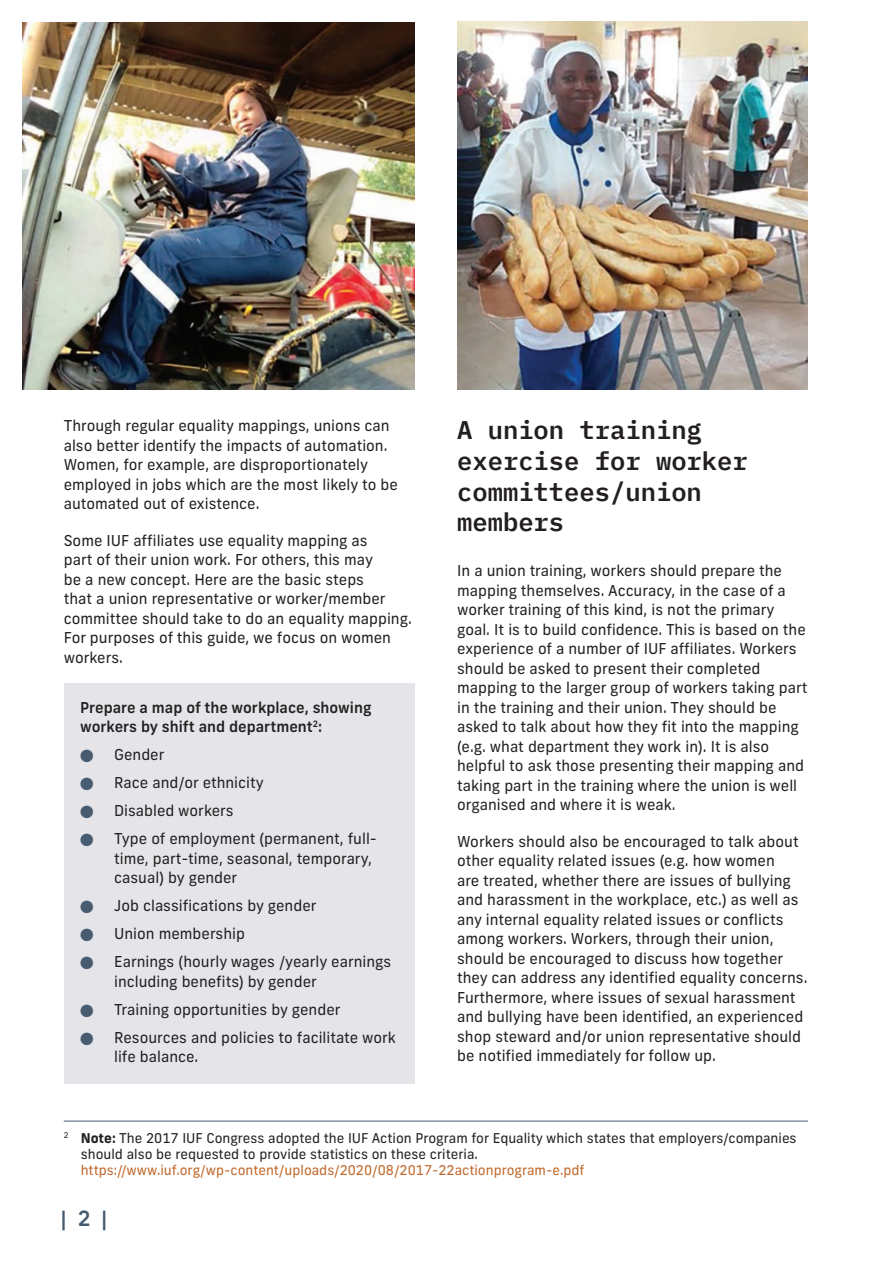
<style>
.page{position:relative;width:893px;height:1263px;background:#fff}
.page>*{position:absolute;margin:0;border:0;box-sizing:border-box;transform-origin:0 0}
.t1{font:600 25.5px/30.6px "IBM Plex Mono";color:#231f20}
.t2{font:500 21px "Frank New";color:#475b71}
.t3{font:15px/19.5px "Frank New";color:#231f20}
.t4{font:500 15px/19.5px "Frank New";color:#231f20}
.t5{font:13.5px/16.2px "Frank New";color:#231f20}
.t6{font:13.5px "Frank New";color:#bf682b}
.s1{color:#475b71}
.s2{font-weight:700}
</style>
<div class="page">
<img style="left:23px;top:22px;width:392px;height:367px">
<hr style="left:64px;top:1121px;width:744px;height:1px;background:#475b71">
<div style="left:64px;top:683px;width:351px;height:400px;background:#e5e5e9"></div>
<img style="left:457px;top:21px;width:351px;height:368px">
<p class="t3" style="left:64px;top:416px;width:336px">Through regular equality mappings, unions can also better identify the impacts of automation.<br>Women, for example, are disproportionately employed in jobs which are the most likely to be automated out of existence.</p>
<p class="t3" style="left:64px;top:530px;width:350px">Some IUF affiliates use equality mapping as<br>part of their union work. For others, this may<br>be a new concept. Here are the basic steps<br>that a union representative or worker/member committee should take to do an equality mapping.<br>For purposes of this guide, we focus on women workers.</p>
<p class="t4" style="left:80px;top:697px;width:293px">Prepare a map of the workplace, showing workers by shift and department<sup>2</sup>:</p>
<p class="t3" style="left:80px;top:745px;width:86px"><span class="s1">●</span> Gender</p>
<p class="t3" style="left:80px;top:773px;width:185px"><span class="s1">●</span> Race and/or ethnicity</p>
<p class="t3" style="left:80px;top:801px;width:155px"><span class="s1">●</span> Disabled workers</p>
<p class="t3" style="left:114px;top:829px;width:264px;text-indent:-34px"><span class="s1">●</span> Type of employment (permanent, full&shy;time, part-time, seasonal, temporary, casual) by gender</p>
<p class="t3" style="left:80px;top:896px;width:238px"><span class="s1">●</span> Job classifications by gender</p>
<p class="t3" style="left:80px;top:924px;width:166px"><span class="s1">●</span> Union membership</p>
<p class="t3" style="left:114px;top:952px;width:279px;text-indent:-34px"><span class="s1">●</span> Earnings (hourly wages /yearly earnings including benefits) by gender</p>
<p class="t3" style="left:80px;top:999px;width:262px"><span class="s1">●</span> Training opportunities by gender</p>
<p class="t3" style="left:114px;top:1027px;width:283px;text-indent:-34px"><span class="s1">●</span> Resources and policies to facilitate work life balance.</p>
<h1 class="t1" style="left:457px;top:413px;width:292px">A union training exercise for worker committees/union members</h1>
<p class="t3" style="left:457px;top:561px;width:352px">In a union training, workers should prepare the mapping themselves. Accuracy, in the case of a worker training of this kind, is not the primary goal. It is to build confidence. This is based on the experience of a number of IUF affiliates. Workers should be asked to present their completed mapping to the larger group of workers taking part in the training and their union. They should be asked to talk about how they fit into the mapping (e.g. what department they work in). It is also helpful to ask those presenting their mapping and taking part in the training where the union is well organised and where it is weak.</p>
<p class="t3" style="left:457px;top:831px;width:352px">Workers should also be encouraged to talk about other equality related issues (e.g. how women<br>are treated, whether there are issues of bullying and harassment in the workplace, etc.) as well as any internal equality related issues or conflicts among workers. Workers, through their union, should be encouraged to discuss how together they can address any identified equality concerns.<br>Furthermore, where issues of sexual harassment and bullying have been identified, an experienced shop steward and/or union representative should be notified immediately for follow up.</p>
<p class="t5" style="left:81px;top:1129px;width:717px;text-indent:-17px"><sup>2</sup> <span class="s2">Note:</span> The 2017 IUF Congress adopted the IUF Action Program for Equality which states that employers/companies should also be requested to provide statistics on these criteria.</p>
<p class="t6" style="left:81px;top:1161px;width:505px">https://www.iuf.org/wp-content/uploads/2020/08/2017-22actionprogram-e.pdf</p>
<h2 class="t2" style="left:61px;top:1205px;width:48px">| 2 |</h2>
</div>
